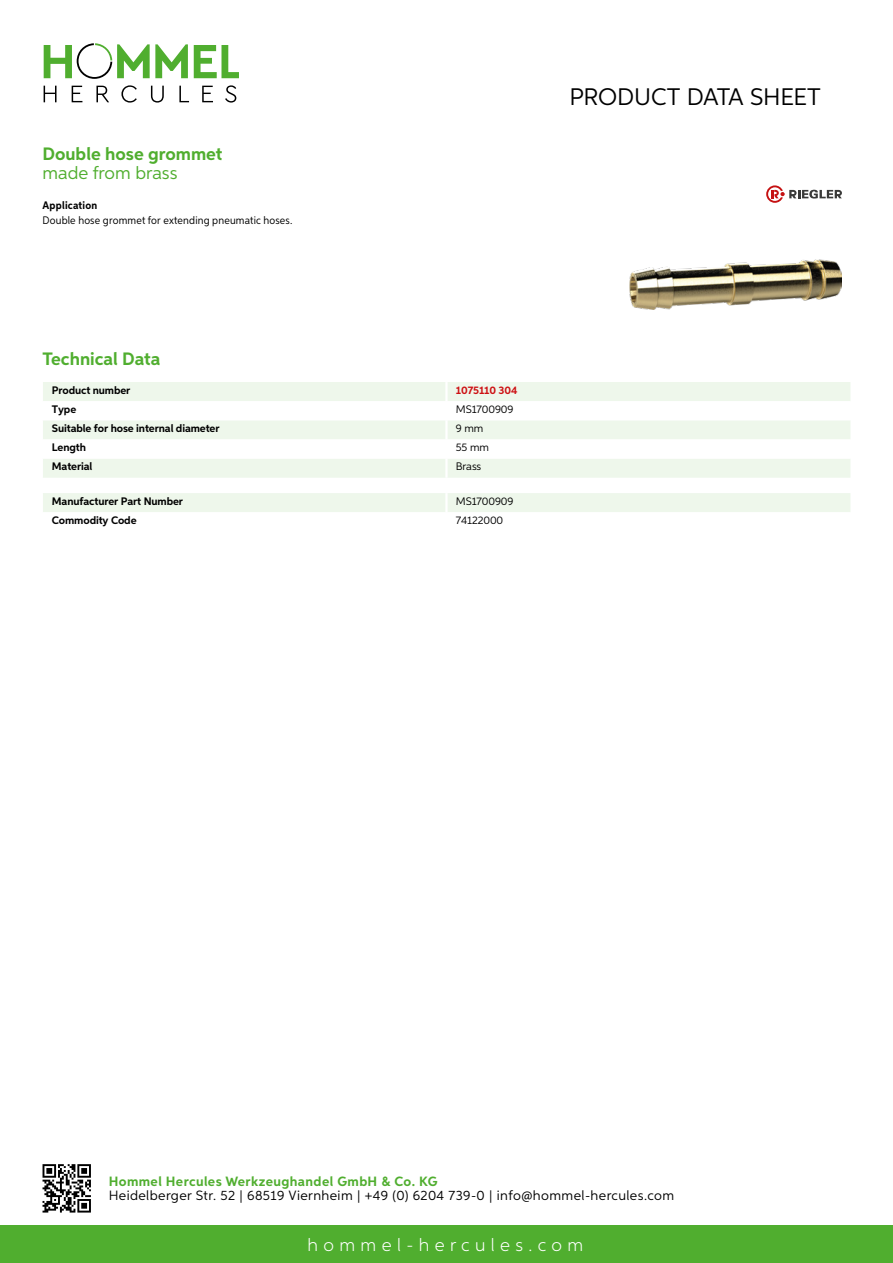
<style>
.page{position:relative;width:893px;height:1263px;background:#fff}
.page>*{position:absolute;margin:0;border:0;box-sizing:border-box;transform-origin:0 0}
.t1{font:24px "Aspira";letter-spacing:-.01em;color:#000}
.t2{font:700 18px "Aspira";color:#50ae2f}
.t3{font:300 18px "Aspira";letter-spacing:.3em;color:#fff}
.t4{font:18px "Aspira";color:#50ae2f}
.t5{font:13.5px "Aspira";letter-spacing:.03em;color:#000}
.t6{font:700 13.5px "Aspira";letter-spacing:.03em;color:#50ae2f}
.t7{font:700 10.95px "Aspira";letter-spacing:-.01em;color:#000}
.t8{font:10.95px "Aspira Nar";letter-spacing:.015em;color:#000}
.t9{font:10.95px "Aspira";letter-spacing:-.01em;color:#000}
.t10{font:700 10.95px "Aspira Nar";letter-spacing:.02em;color:#000}
.t11{font:700 10.95px "Aspira";letter-spacing:-.01em;color:#cd1013}
</style>
<div class="page">
<div style="left:0;top:1226px;width:893px;height:37px;background:#50ae2f"></div>
<svg style="left:43px;top:1164px;width:48px;height:48px"></svg>
<svg style="left:194px;top:45px;width:45px;height:33px"></svg>
<svg style="left:44px;top:43px;width:144px;height:36px"></svg>
<svg style="left:44px;top:86px;width:13px;height:16px"></svg>
<svg style="left:72px;top:86px;width:10px;height:16px"></svg>
<svg style="left:96px;top:86px;width:13px;height:16px"></svg>
<svg style="left:121px;top:85px;width:16px;height:18px"></svg>
<svg style="left:151px;top:86px;width:13px;height:17px"></svg>
<svg style="left:179px;top:86px;width:10px;height:16px"></svg>
<svg style="left:202px;top:86px;width:11px;height:16px"></svg>
<svg style="left:225px;top:85px;width:11px;height:18px"></svg>
<div style="left:43px;top:382px;width:807px;height:96px;background:#eef7eb"></div>
<svg style="left:43px;top:401px;width:807px;height:58px"></svg>
<hr style="left:445px;top:382px;width:3px;height:19px;background:#fff">
<hr style="left:445px;top:401px;width:3px;height:19px;background:#fff">
<hr style="left:445px;top:420px;width:3px;height:19px;background:#fff">
<hr style="left:445px;top:439px;width:3px;height:20px;background:#fff">
<hr style="left:445px;top:459px;width:3px;height:19px;background:#fff">
<div style="left:43px;top:493px;width:807px;height:19px;background:#eef7eb"></div>
<img style="left:629px;top:259px;width:213px;height:50px">
<svg style="left:766px;top:185px;width:76px;height:18px"></svg>
<h2 class="t2" style="left:43px;top:142px;width:182px">Double hose grommet</h2>
<h2 class="t4" style="left:43px;top:162px;width:136px">made from brass</h2>
<p class="t10" style="left:43px;top:199px;width:56px">Application</p>
<p class="t8" style="left:43px;top:214px;width:251px">Double hose grommet for extending pneumatic hoses.</p>
<h2 class="t2" style="left:43px;top:348px;width:120px">Technical Data</h2>
<p class="t7" style="left:52px;top:383px;width:80px">Product number</p>
<p class="t11" style="left:456px;top:383px;width:63px">1075110 304</p>
<p class="t7" style="left:52px;top:403px;width:26px">Type</p>
<p class="t9" style="left:456px;top:403px;width:59px">MS1700909</p>
<p class="t7" style="left:52px;top:422px;width:169px">Suitable for hose internal diameter</p>
<p class="t9" style="left:456px;top:422px;width:29px">9 mm</p>
<p class="t7" style="left:52px;top:441px;width:36px">Length</p>
<p class="t9" style="left:456px;top:441px;width:35px">55 mm</p>
<p class="t7" style="left:52px;top:460px;width:42px">Material</p>
<p class="t9" style="left:456px;top:460px;width:27px">Brass</p>
<p class="t7" style="left:52px;top:494px;width:133px">Manufacturer Part Number</p>
<p class="t9" style="left:456px;top:495px;width:59px">MS1700909</p>
<p class="t7" style="left:52px;top:514px;width:86px">Commodity Code</p>
<p class="t9" style="left:456px;top:514px;width:49px">74122000</p>
<h1 class="t1" style="left:569px;top:82px;width:253px">Product data sh eet</h1>
<p class="t6" style="left:109px;top:1172px;width:330px">Hommel Hercules Werkzeughandel GmbH &amp; Co. KG</p>
<p class="t5" style="left:109px;top:1187px;width:567px">Heidelberger Str. 52 | 68519 Viernheim | +49 (0) 6204 739-0 | info@hommel-hercules.com</p>
<h2 class="t3" style="left:307px;top:1234px;width:277px">hommel-hercules.com</h2>
</div>
